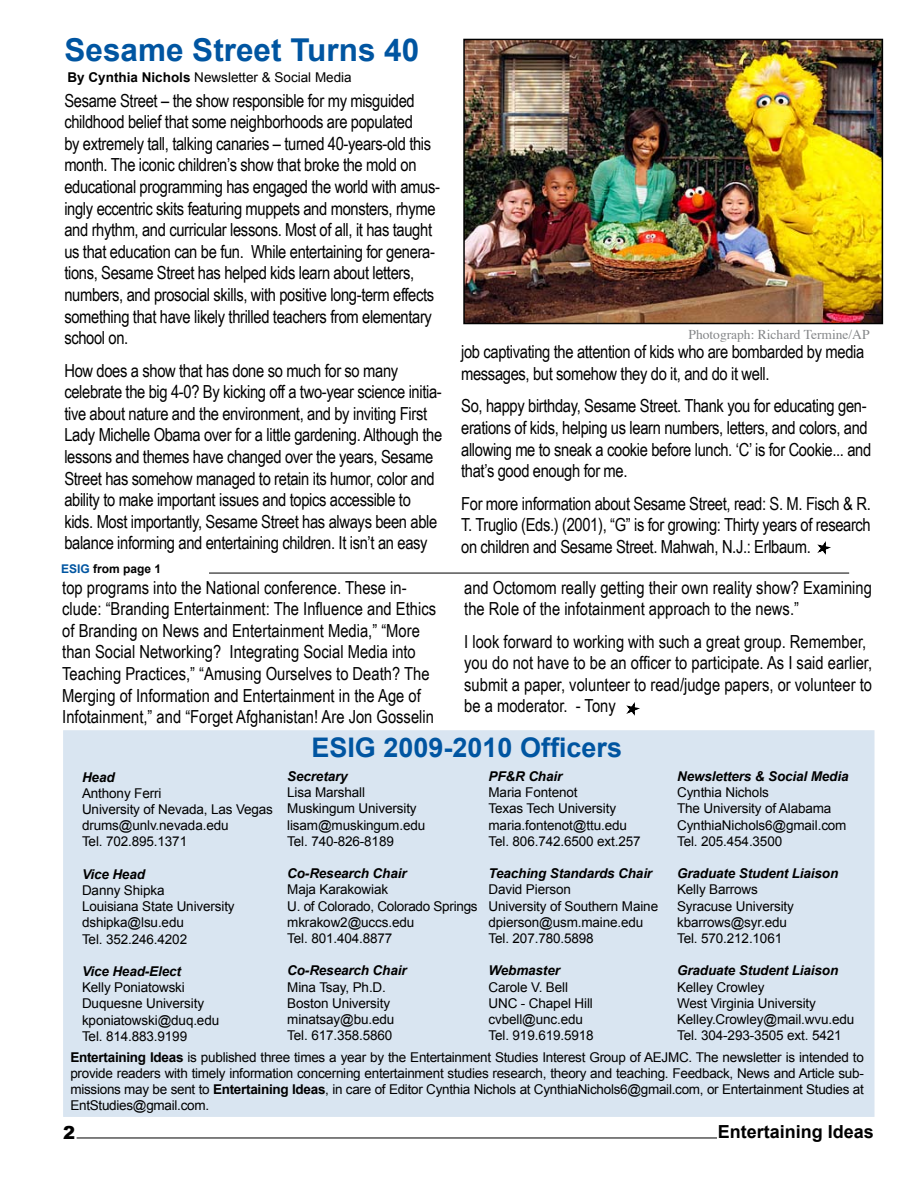
<style>
.page{position:relative;width:918px;height:1188px;background:#fff}
.page>*{position:absolute;margin:0;border:0;box-sizing:border-box;transform-origin:0 0}
.t1{font:700 31.5px "Arial";color:#0055a1}
.t2{font:700 27px "Arial";color:#0055a1}
.t3{font:18px/21.6px "Arial Narrow";letter-spacing:-.02em;color:#000}
.t4{font:18px/21.6px "Arial Narrow";color:#000}
.t5{font:700 18px "Arial";color:#000}
.t6{font:900 18px "Arial";color:#000}
.t7{font:13.5px/16.2px "Arial";letter-spacing:-.01em;color:#000}
.t8{font:italic 700 13.5px "Arial";letter-spacing:-.01em;color:#000}
.t9{font:13.5px "Times";color:#848688}
.t10{font:700 12px "Arial";color:#000}
.s1{font-weight:700}
.s2{color:#0055a1}
</style>
<div class="page">
<div style="left:63px;top:730px;width:811px;height:387px;background:#d9e5f1"></div>
<hr style="left:77px;top:1138px;width:640px;height:1px;background:#000">
<hr style="left:209px;top:573px;width:640px;height:1px;background:#000">
<img style="left:466px;top:42px;width:414px;height:279px">
<div style="left:463px;top:39px;width:420px;height:285px;border:2px solid #000"></div>
<svg style="left:626px;top:702px;width:14px;height:14px"></svg>
<svg style="left:817px;top:541px;width:14px;height:14px"></svg>
<h1 class="t1" style="left:64px;top:30px;width:356px">Sesame Street Turns 40</h1>
<p class="t7" style="left:68px;top:69px;width:286px"><span class="s1">By Cynthia Nichols</span> Newsletter &amp; Social Media</p>
<p class="t3" style="left:64px;top:89px;width:377px">Sesame Street – the show responsible for my misguided childhood belief that some neighborhoods are populated<br>by extremely tall, talking canaries – turned 40-years-old this month. The iconic children’s show that broke the mold on educational programming has engaged the world with amus&shy;ingly eccentric skits featuring muppets and monsters, rhyme and rhythm, and curricular lessons. Most of all, it has taught us that education can be fun. While entertaining for genera&shy;tions, Sesame Street has helped kids learn about letters, numbers, and prosocial skills, with positive long-term effects something that have likely thrilled teachers from elementary school on.</p>
<p class="t3" style="left:64px;top:359px;width:379px">How does a show that has done so much for so many celebrate the big 4-0? By kicking off a two-year science initia&shy;tive about nature and the environment, and by inviting First Lady Michelle Obama over for a little gardening. Although the lessons and themes have changed over the years, Sesame Street has somehow managed to retain its humor, color and ability to make important issues and topics accessible to kids. Most importantly, Sesame Street has always been able balance informing and entertaining children. It isn’t an easy</p>
<p class="t10" style="left:61px;top:561px;width:102px"><span class="s2">ESIG</span> from page 1</p>
<p class="t4" style="left:62px;top:576px;width:375px">top programs into the National conference. These in&shy;clude: “Branding Entertainment: The Influence and Ethics of Branding on News and Entertainment Media,” “More than Social Networking? Integrating Social Media into Teaching Practices,” “Amusing Ourselves to Death? The Merging of Information and Entertainment in the Age of Infotainment,” and “Forget Afghanistan! Are Jon Gosselin</p>
<p class="t4" style="left:464px;top:576px;width:409px">and Octomom really getting their own reality show? Examining the Role of the infotainment approach to the news.”</p>
<p class="t9" style="left:689px;top:322px;width:183px">Photograph: Richard Termine/AP</p>
<p class="t3" style="left:461px;top:341px;width:405px">job captivating the attention of kids who are bombarded by media messages, but somehow they do it, and do it well.</p>
<p class="t3" style="left:461px;top:395px;width:412px">So, happy birthday, Sesame Street. Thank you for educating gen&shy;erations of kids, helping us learn numbers, letters, and colors, and allowing me to sneak a cookie before lunch. ‘C’ is for Cookie... and that’s good enough for me.</p>
<p class="t3" style="left:461px;top:492px;width:411px;text-align:justify">For more information about Sesame Street, read: S. M. Fisch &amp; R.<br>T. Truglio (Eds.) (2001), “G” is for growing: Thirty years of research on children and Sesame Street. Mahwah, N.J.: Erlbaum.</p>
<p class="t4" style="left:464px;top:630px;width:409px">I look forward to working with such a great group. Remember, you do not have to be an officer to participate. As I said earlier, submit a paper, volunteer to read/judge papers, or volunteer to be a moderator. - Tony</p>
<h2 class="t2" style="left:311px;top:729px;width:312px">ESIG 2009-2010 Officers</h2>
<p class="t8" style="left:489px;top:767px;width:75px">PF&amp;R Chair</p>
<p class="t7" style="left:489px;top:784px;width:154px">Maria Fontenot<br>Texas Tech University maria.fontenot@ttu.edu<br>Tel. 806.742.6500 ext.257</p>
<p class="t8" style="left:489px;top:865px;width:165px">Teaching Standards Chair</p>
<p class="t7" style="left:489px;top:882px;width:171px">David Pierson<br>University of Southern Maine dpierson@usm.maine.edu<br>Tel. 207.780.5898</p>
<p class="t8" style="left:489px;top:962px;width:73px">Webmaster</p>
<p class="t7" style="left:489px;top:979px;width:107px">Carole V. Bell<br>UNC - Chapel Hill cvbell@unc.edu<br>Tel. 919.619.5918</p>
<p class="t7" style="left:70px;top:1049px;width:795px;text-align:justify"><span class="s1">Entertaining Ideas</span> is published three times a year by the Entertainment Studies Interest Group of AEJMC. The newsletter is intended to provide readers with timely information concerning entertainment studies research, theory and teaching. Feedback, News and Article sub&shy;missions may be sent to <span class="s1">Entertaining Ideas</span>, in care of Editor Cynthia Nichols at CynthiaNichols6@gmail.com, or Entertainment Studies at EntStudies@gmail.com.</p>
<p class="t8" style="left:287px;top:767px;width:62px">Secretary</p>
<p class="t7" style="left:287px;top:784px;width:140px">Lisa Marshall<br>Muskingum University lisam@muskingum.edu<br>Tel. 740-826-8189</p>
<p class="t8" style="left:287px;top:865px;width:121px">Co-Research Chair</p>
<p class="t7" style="left:287px;top:882px;width:192px">Maja Karakowiak<br>U. of Colorado, Colorado Springs mkrakow2@uccs.edu<br>Tel. 801.404.8877</p>
<p class="t8" style="left:287px;top:962px;width:121px">Co-Research Chair</p>
<p class="t7" style="left:287px;top:979px;width:109px">Mina Tsay, Ph.D.<br>Boston University minatsay@bu.edu<br>Tel. 617.358.5860</p>
<p class="t8" style="left:677px;top:767px;width:173px">Newsletters &amp; Social Media</p>
<p class="t7" style="left:677px;top:784px;width:171px">Cynthia Nichols<br>The University of Alabama<br>CynthiaNichols6@gmail.com<br>Tel. 205.454.3500</p>
<p class="t8" style="left:677px;top:865px;width:163px">Graduate Student Liaison</p>
<p class="t7" style="left:677px;top:882px;width:118px">Kelly Barrows<br>Syracuse University kbarrows@syr.edu<br>Tel. 570.212.1061</p>
<p class="t8" style="left:677px;top:962px;width:163px">Graduate Student Liaison</p>
<p class="t7" style="left:677px;top:979px;width:179px">Kelley Crowley<br>West Virginia University<br>Kelley.Crowley@mail.wvu.edu<br>Tel. 304-293-3505 ext. 5421</p>
<p class="t8" style="left:82px;top:768px;width:34px">Head</p>
<p class="t7" style="left:82px;top:785px;width:193px">Anthony Ferri<br>University of Nevada, Las Vegas drums@unlv.nevada.edu<br>Tel. 702.895.1371</p>
<p class="t8" style="left:82px;top:865px;width:64px">Vice Head</p>
<p class="t7" style="left:82px;top:882px;width:154px">Danny Shipka<br>Louisiana State University dshipka@lsu.edu<br>Tel. 352.246.4202</p>
<p class="t8" style="left:82px;top:963px;width:100px">Vice Head-Elect</p>
<p class="t7" style="left:82px;top:980px;width:139px">Kelly Poniatowski<br>Duquesne University kponiatowski@duq.edu<br>Tel. 814.883.9199</p>
<p class="t6" style="left:63px;top:1120px;width:14px">2</p>
<p class="t5" style="left:718px;top:1120px;width:158px">Entertaining Ideas</p>
</div>
